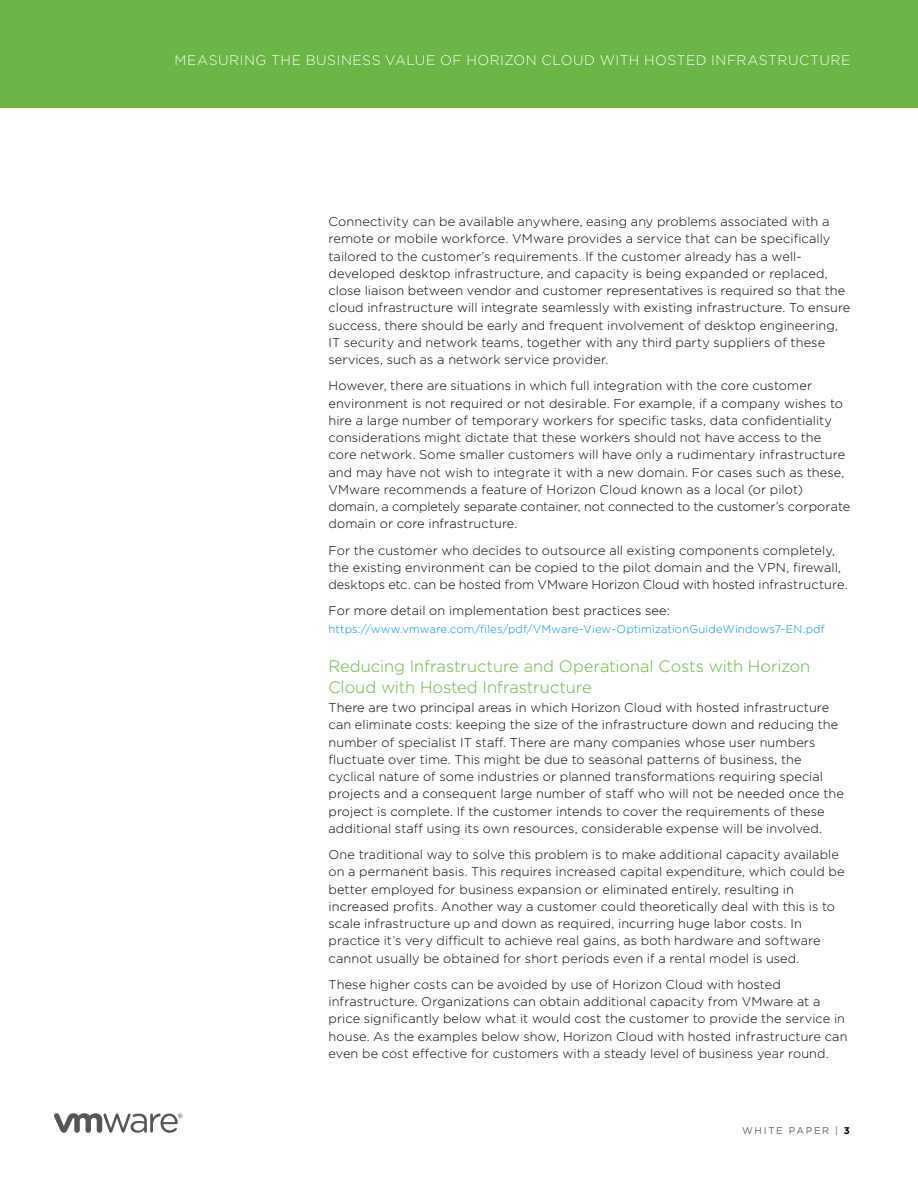
<style>
.page{position:relative;width:918px;height:1188px;background:#fff}
.page>*{position:absolute;margin:0;border:0;box-sizing:border-box;transform-origin:0 0}
.t1{font:300 16.5px/21px "Gotham";letter-spacing:-.005em;color:#6cb445}
.t2{font:300 13.8px "Gotham";letter-spacing:.035em;color:#fff}
.t3{font:300 12.75px/17.2px "Gotham";letter-spacing:.005em;color:#000}
.t4{font:300 11.25px "Gotham";letter-spacing:.01em;color:#0194d3}
.t5{font:9.75px "Gotham";letter-spacing:.175em;color:#636165}
.s1{font-weight:700;color:#000}
</style>
<div class="page">
<div style="left:0;top:0;width:918px;height:108px;background:#6cb445"></div>
<svg style="left:54px;top:1113px;width:129px;height:20px"></svg>
<p class="t2" style="left:175px;top:51px;width:677px">MEASURING THE BUSINESS VALUE OF HORIZON CLOUD WITH HOSTED INFRASTRUCTURE</p>
<p class="t3" style="left:328px;top:213px;width:523px">Connectivity can be available anywhere, easing any problems associated with a remote or mobile workforce. VMware provides a service that can be specifically tailored to the customer’s requirements. If the customer already has a well&shy;developed desktop infrastructure, and capacity is being expanded or replaced, close liaison between vendor and customer representatives is required so that the cloud infrastructure will integrate seamlessly with existing infrastructure. To ensure success, there should be early and frequent involvement of desktop engineering, IT security and network teams, together with any third party suppliers of these services, such as a network service provider.</p>
<p class="t3" style="left:328px;top:377px;width:523px">However, there are situations in which full integration with the core customer environment is not required or not desirable. For example, if a company wishes to hire a large number of temporary workers for specific tasks, data confidentiality considerations might dictate that these workers should not have access to the core network. Some smaller customers will have only a rudimentary infrastructure and may have not wish to integrate it with a new domain. For cases such as these, VMware recommends a feature of Horizon Cloud known as a local (or pilot) domain, a completely separate container, not connected to the customer’s corporate domain or core infrastructure.</p>
<p class="t3" style="left:328px;top:541px;width:521px">For the customer who decides to outsource all existing components completely, the existing environment can be copied to the pilot domain and the VPN, firewall, desktops etc. can be hosted from VMware Horizon Cloud with hosted infrastructure.</p>
<p class="t3" style="left:328px;top:602px;width:343px">For more detail on implementation best practices see:</p>
<p class="t4" style="left:328px;top:622px;width:498px">https://www.vmware.com/files/pdf/VMware-View-OptimizationGuideWindows7-EN.pdf</p>
<p class="t1" style="left:328px;top:655px;width:483px">Reducing Infrastructure and Operational Costs with Horizon<br>Cloud with Hosted Infrastructure</p>
<p class="t3" style="left:328px;top:699px;width:517px">There are two principal areas in which Horizon Cloud with hosted infrastructure can eliminate costs: keeping the size of the infrastructure down and reducing the number of specialist IT staff. There are many companies whose user numbers fluctuate over time. This might be due to seasonal patterns of business, the cyclical nature of some industries or planned transformations requiring special projects and a consequent large number of staff who will not be needed once the project is complete. If the customer intends to cover the requirements of these additional staff using its own resources, considerable expense will be involved.</p>
<p class="t3" style="left:328px;top:846px;width:518px">One traditional way to solve this problem is to make additional capacity available on a permanent basis. This requires increased capital expenditure, which could be better employed for business expansion or eliminated entirely, resulting in increased profits. Another way a customer could theoretically deal with this is to scale infrastructure up and down as required, incurring huge labor costs. In practice it’s very difficult to achieve real gains, as both hardware and software cannot usually be obtained for short periods even if a rental model is used.</p>
<p class="t3" style="left:328px;top:975px;width:521px">These higher costs can be avoided by use of Horizon Cloud with hosted infrastructure. Organizations can obtain additional capacity from VMware at a price significantly below what it would cost the customer to provide the service in house. As the examples below show, Horizon Cloud with hosted infrastructure can even be cost effective for customers with a steady level of business year round.</p>
<p class="t5" style="left:742px;top:1125px;width:109px">WHITE PAPER | <span class="s1">3</span></p>
</div>
